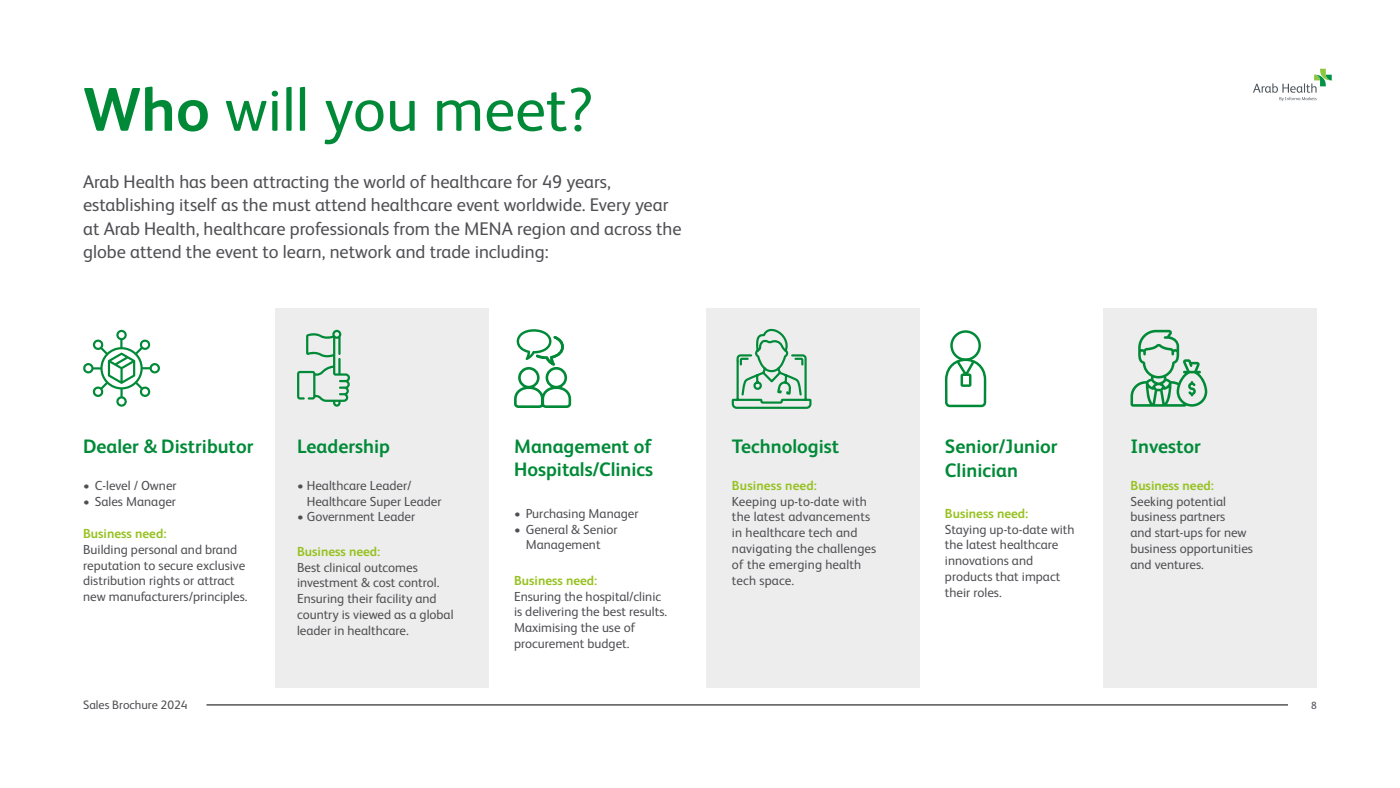
<style>
.page{position:relative;width:1400px;height:788px;background:#fff}
.page>*{position:absolute;margin:0;border:0;box-sizing:border-box;transform-origin:0 0}
.t1{font:61.77px "FS Albert";color:#008a38}
.t2{font:700 19.43px/23.3px "FS Albert";color:#008a38}
.t3{font:18.38px/23.6px "FS Albert";color:#504f53}
.t4{font:13.12px/15.8px "FS Albert";color:#504f53}
.t5{font:700 13.12px "FS Albert";color:#96c11f}
.t6{font:12.25px "FS Albert";color:#504f53}
.t7{font:10.5px "FS Albert";color:#4e4d55}
.s1{font-weight:700}
</style>
<div class="page">
<svg style="left:83px;top:330px;width:77px;height:76px"></svg>
<div style="left:275px;top:308px;width:213px;height:380px;background:#ededed"></div>
<svg style="left:297px;top:330px;width:53px;height:76px"></svg>
<div style="left:706px;top:308px;width:213px;height:380px;background:#ededed"></div>
<div style="left:1104px;top:308px;width:213px;height:380px;background:#ededed"></div>
<svg style="left:1130px;top:330px;width:77px;height:76px"></svg>
<svg style="left:514px;top:329px;width:58px;height:79px"></svg>
<svg style="left:944px;top:357px;width:43px;height:51px"></svg>
<div style="left:950px;top:330px;width:31px;height:31px;border:2px solid #008a38;border-radius:50%"></div>
<svg style="left:731px;top:328px;width:81px;height:81px"></svg>
<hr style="left:206px;top:704px;width:1082px;height:1px;background:#000">
<svg style="left:1253px;top:69px;width:79px;height:32px"></svg>
<h1 class="t1" style="left:83px;top:74px;width:512px"><span class="s1">Who</span> will you meet?</h1>
<p class="t3" style="left:83px;top:169px;width:600px">Arab Health has been attracting the world of healthcare for 49 years, establishing itself as the must attend healthcare event worldwide. Every year at Arab Health, healthcare professionals from the MENA region and across the globe attend the event to learn, network and trade including:</p>
<h2 class="t2" style="left:83px;top:434px;width:172px">Dealer &amp; Distributor</h2>
<p class="t4" style="left:83px;top:477px;width:95px">• -C level / Owner</p>
<p class="t4" style="left:83px;top:493px;width:94px">• Sales Manager</p>
<p class="t5" style="left:83px;top:526px;width:85px">Business need:</p>
<p class="t4" style="left:83px;top:541px;width:166px">Building personal and brand reputation to secure exclusive distribution rights or attract new manufacturers/principles.</p>
<p class="t6" style="left:83px;top:697px;width:106px">Sales Brochure 2024</p>
<h2 class="t2" style="left:297px;top:434px;width:94px">Leadership</h2>
<p class="t4" style="left:307px;top:477px;width:136px;text-indent:-10px">• Healthcare Leader/<br>Healthcare Super Leader</p>
<p class="t4" style="left:297px;top:509px;width:120px">• Government Leader</p>
<p class="t5" style="left:297px;top:543px;width:85px">Business need:</p>
<p class="t4" style="left:297px;top:559px;width:158px">Best clinical outcomes investment &amp; cost control.<br>Ensuring their facility and country is viewed as a global leader in healthcare.</p>
<h2 class="t2" style="left:514px;top:434px;width:141px">Management of<br>Hospitals/Clinics</h2>
<p class="t4" style="left:514px;top:505px;width:126px">• Purchasing Manager</p>
<p class="t4" style="left:514px;top:521px;width:105px;text-align:center">• General &amp; Senior<br>Management</p>
<p class="t5" style="left:514px;top:572px;width:85px">Business need:</p>
<p class="t4" style="left:514px;top:588px;width:155px">Ensuring the hospital/clinic is delivering the best results.<br>Maximising the use of procurement budget.</p>
<h2 class="t2" style="left:732px;top:435px;width:109px">Technologist</h2>
<p class="t5" style="left:732px;top:478px;width:87px">Business need:</p>
<p class="t4" style="left:732px;top:493px;width:146px">Keeping up-to-date with the latest advancements in healthcare tech and navigating the challenges of the emerging health tech space.</p>
<h2 class="t2" style="left:945px;top:435px;width:114px">Senior/Junior<br>Clinician</h2>
<p class="t5" style="left:945px;top:506px;width:85px">Business need:</p>
<p class="t4" style="left:945px;top:521px;width:131px">Staying up-to-date with the latest healthcare innovations and products that impact their roles.</p>
<h2 class="t2" style="left:1130px;top:434px;width:72px">Investor</h2>
<p class="t5" style="left:1130px;top:478px;width:85px">Business need:</p>
<p class="t4" style="left:1130px;top:493px;width:124px">Seeking potential business partners<br>and start-ups for new business opportunities and ventures.</p>
<p class="t7" style="left:1311px;top:699px;width:7px">8</p>
</div>
